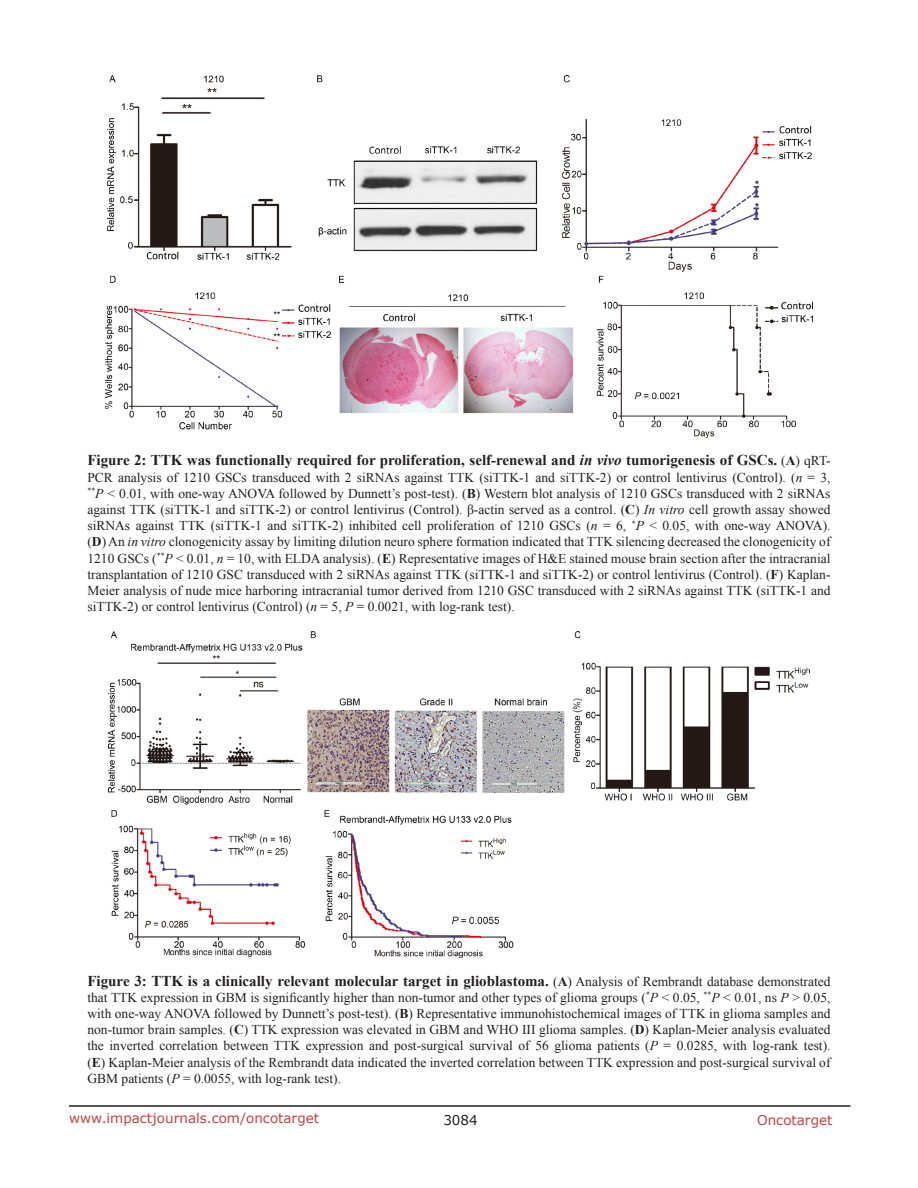
<style>
.page{position:relative;width:918px;height:1188px;background:#fff}
.page>*{position:absolute;margin:0;border:0;box-sizing:border-box;transform-origin:0 0}
.Figuretrx{font:700 15px "Times New Roman";color:#231f20}
.Figuretrx-2{font:13.5px/16.2px "Times New Roman";color:#231f20;text-align:justify}
.t1{font:13.5px "Verdana";color:#c24141}
.t2{font:13.5px "Verdana";color:#231f20}
.s1{font-style:italic}
.s2{font-weight:400;font-size:13.5px}
.s3{font-size:13.5px}
.s4{font-weight:700}
</style>
<div class="page">
<hr style="left:69px;top:1105px;width:781px;height:2px;background:#231f20">
<img style="left:105px;top:76px;width:708px;height:361px">
<img style="left:109px;top:631px;width:700px;height:326px">
<p class="Figuretrx" style="left:87px;top:450px;width:745px">Figure 2: TTK was functionally required for proliferation, self-renewal and <span class="s1">in vivo</span> tumorigenesis of GSCs. <span class="s2">(</span><span class="s3">A</span><span class="s2">) qRT-</span></p>
<p class="Figuretrx-2" style="left:87px;top:469px;width:745px">PCR analysis of 1210 GSCs transduced with 2 siRNAs against TTK (siTTK-1 and siTTK-2) or control lentivirus (Control). (<span class="s1">n</span> = 3, <sup>**</sup><span class="s1">P</span> &lt; 0.01, with one-way ANOVA followed by Dunnett’s post-test). (<span class="s4">B</span>) Western blot analysis of 1210 GSCs transduced with 2 siRNAs against TTK (siTTK-1 and siTTK-2) or control lentivirus (Control). β-actin served as a control. (<span class="s4">C</span>) <span class="s1">In vitro</span> cell growth assay showed siRNAs against TTK (siTTK-1 and siTTK-2) inhibited cell proliferation of 1210 GSCs (<span class="s1">n</span> = 6, <sup>*</sup><span class="s1">P</span> &lt; 0.05, with one-way ANOVA). (<span class="s4">D</span>) An <span class="s1">in vitro</span> clonogenicity assay by limiting dilution neuro sphere formation indicated that TTK silencing decreased the clonogenicity of 1210 GSCs (<sup>**</sup><span class="s1">P</span> &lt; 0.01, <span class="s1">n</span> = 10, with ELDA analysis). (<span class="s4">E</span>) Representative images of H&amp;E stained mouse brain section after the intracranial transplantation of 1210 GSC transduced with 2 siRNAs against TTK (siTTK-1 and siTTK-2) or control lentivirus (Control). (<span class="s4">F</span>) Kaplan-Meier analysis of nude mice harboring intracranial tumor derived from 1210 GSC transduced with 2 siRNAs against TTK (siTTK-1 and siTTK-2) or control lentivirus (Control) (<span class="s1">n</span> = 5, <span class="s1">P</span> = 0.0021, with log-rank test).</p>
<p class="Figuretrx" style="left:87px;top:970px;width:745px">Figure 3: TTK is a clinically relevant molecular target in glioblastoma. <span class="s2">(</span><span class="s3">A</span><span class="s2">) Analysis of Rembrandt database demonstrated</span></p>
<p class="Figuretrx-2" style="left:87px;top:989px;width:745px">that TTK expression in GBM is significantly higher than non-tumor and other types of glioma groups (<sup>*</sup><span class="s1">P</span> &lt; 0.05, <sup>**</sup><span class="s1">P</span> &lt; 0.01, ns <span class="s1">P</span> &gt; 0.05, with one-way ANOVA followed by Dunnett’s post-test). (<span class="s4">B</span>) Representative immunohistochemical images of TTK in glioma samples and non-tumor brain samples. (<span class="s4">C</span>) TTK expression was elevated in GBM and WHO III glioma samples. (<span class="s4">D</span>) Kaplan-Meier analysis evaluated the inverted correlation between TTK expression and post-surgical survival of 56 glioma patients (<span class="s1">P</span> = 0.0285, with log-rank test). (<span class="s4">E</span>) Kaplan-Meier analysis of the Rembrandt data indicated the inverted correlation between TTK expression and post-surgical survival of GBM patients (<span class="s1">P</span> = 0.0055, with log-rank test).</p>
<p class="t1" style="left:69px;top:1109px;width:252px">www.impactjournals.com/oncotarget</p>
<p class="t2" style="left:443px;top:1111px;width:36px">3084</p>
<p class="t1" style="left:757px;top:1111px;width:77px">Oncotarget</p>
</div>
